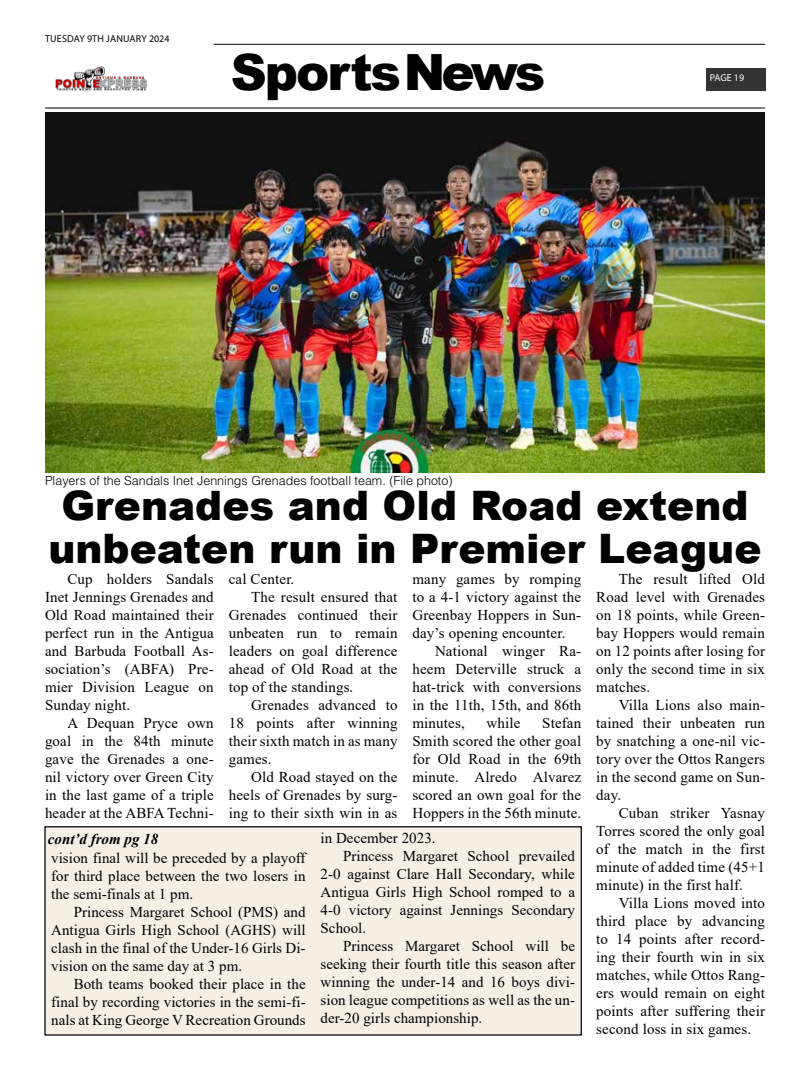
<style>
.page{position:relative;width:810px;height:1080px;background:#fff}
.page>*{position:absolute;margin:0;border:0;box-sizing:border-box;transform-origin:0 0}
.t1{font:900 50px "Arial";letter-spacing:-.04em;color:#000}
.t2{font:900 40.62px/42.5px "Arial";color:#000;text-align:center}
.t3{font:15px/18px "Times New Roman";letter-spacing:.01em;color:#000;text-align:justify}
.t4{font:italic 700 15px "Times New Roman";color:#000}
.t5{font:300 12.5px "Helvetica LT Std";color:#000}
.t6{font:10px "Myriad Pro";letter-spacing:.02em;color:#000}
.t7{font:10px "Myriad Pro";letter-spacing:-.005em;color:#fff}
</style>
<div class="page">
<hr style="left:45px;top:107px;width:720px;height:2px;background:#333">
<hr style="left:214px;top:44px;width:551px;height:1px;background:#333">
<div style="left:706px;top:68px;width:60px;height:23px;background:#333"></div>
<img style="left:55px;top:66px;width:93px;height:25px">
<div style="left:45px;top:827px;width:536px;height:208px;background:#f5efe6"></div>
<div style="left:44px;top:826px;width:538px;height:210px;border:1px solid #000"></div>
<img style="left:45px;top:112px;width:720px;height:360px">
<p class="t6" style="left:45px;top:33px;width:126px">TUESDAY 9TH JANUARY 2024</p>
<h1 class="t1" style="left:231px;top:35px;width:316px">SportsNews</h1>
<p class="t7" style="left:710px;top:72px;width:36px">PAGE 19</p>
<p class="t5" style="left:45px;top:473px;width:409px">Players of the Sandals Inet Jennings Grenades football team. (File photo)</p>
<h2 class="t2" style="left:48px;top:483px;width:715px">Grenades and Old Road extend unbeaten run in Premier League</h2>
<p class="t3" style="left:45px;top:570px;width:170px;text-indent:22px">Cup holders Sandals Inet Jennings Grenades and Old Road maintained their perfect run in the Antigua and Barbuda Football As&shy;sociation’s (ABFA) Pre&shy;mier Division League on Sunday night.</p>
<p class="t3" style="left:45px;top:714px;width:170px;text-indent:22px">A Dequan Pryce own goal in the 84th minute gave the Grenades a one&shy;nil victory over Green City in the last game of a triple header at the ABFA Techni-</p>
<p class="t3" style="left:229px;top:570px;width:67px">cal Center.</p>
<p class="t3" style="left:251px;top:588px;width:148px">The result ensured that</p>
<p class="t3" style="left:229px;top:606px;width:170px">Grenades continued their</p>
<p class="t3" style="left:229px;top:624px;width:170px">unbeaten run to remain</p>
<p class="t3" style="left:229px;top:642px;width:170px">leaders on goal difference</p>
<p class="t3" style="left:229px;top:660px;width:170px">ahead of Old Road at the</p>
<p class="t3" style="left:229px;top:678px;width:126px">top of the standings.</p>
<p class="t3" style="left:251px;top:696px;width:148px">Grenades advanced to</p>
<p class="t3" style="left:229px;top:714px;width:170px">18 points after winning</p>
<p class="t3" style="left:229px;top:732px;width:170px">their sixth match in as many</p>
<p class="t3" style="left:229px;top:750px;width:44px">games.</p>
<p class="t3" style="left:251px;top:768px;width:148px">Old Road stayed on the</p>
<p class="t3" style="left:229px;top:786px;width:170px">heels of Grenades by surg-</p>
<p class="t3" style="left:229px;top:804px;width:170px">ing to their sixth win in as</p>
<p class="t3" style="left:412px;top:570px;width:170px">many games by romping to a 4-1 victory against the Greenbay Hoppers in Sun&shy;day’s opening encounter.</p>
<p class="t3" style="left:412px;top:642px;width:170px;text-indent:22px">National winger Ra&shy;heem Deterville struck a hat-trick with conversions in the 11th, 15th, and 86th minutes,</p>
<p class="t3" style="left:487px;top:714px;width:35px">while</p>
<p class="t3" style="left:412px;top:714px;width:170px;text-indent:130px">Stefan Smith scored the other goal for Old Road in the 69th minute. Alredo Alvarez scored an own goal for the Hoppers in the 56th minute.</p>
<p class="t4" style="left:48px;top:828px;width:112px">cont’d from pg 18</p>
<p class="t3" style="left:51px;top:849px;width:256px">vision final will be preceded by a playoff for third place between the two losers in the semi-finals at 1 pm.</p>
<p class="t3" style="left:51px;top:903px;width:256px;text-indent:22px">Princess Margaret School (PMS) and Antigua Girls High School (AGHS) will clash in the final of the Under-16 Girls Di&shy;vision on the same day at 3 pm.</p>
<p class="t3" style="left:51px;top:975px;width:256px;text-indent:22px">Both teams booked their place in the final by recording victories in the semi-fi&shy;nals at King George V Recreation Grounds</p>
<p class="t3" style="left:321px;top:829px;width:117px">in December 2023.</p>
<p class="t3" style="left:343px;top:847px;width:233px">Princess Margaret School prevailed</p>
<p class="t3" style="left:321px;top:865px;width:256px">2-0 against Clare Hall Secondary, while</p>
<p class="t3" style="left:321px;top:883px;width:256px">Antigua Girls High School romped to a</p>
<p class="t3" style="left:321px;top:901px;width:256px">4-0 victory against Jennings Secondary</p>
<p class="t3" style="left:321px;top:919px;width:47px">School.</p>
<p class="t3" style="left:343px;top:937px;width:233px">Princess Margaret School will be</p>
<p class="t3" style="left:321px;top:955px;width:256px">seeking their fourth title this season after</p>
<p class="t3" style="left:321px;top:973px;width:256px">winning the under-14 and 16 boys divi-</p>
<p class="t3" style="left:321px;top:991px;width:256px">sion league competitions as well as the un-</p>
<p class="t3" style="left:321px;top:1009px;width:163px">der-20 girls championship.</p>
<p class="t3" style="left:596px;top:570px;width:170px;text-indent:22px">The result lifted Old Road level with Grenades on 18 points, while Green&shy;bay Hoppers would remain on 12 points after losing for only the second time in six matches.</p>
<p class="t3" style="left:596px;top:696px;width:170px;text-indent:22px">Villa Lions also main&shy;tained their unbeaten run by snatching a one-nil vic&shy;tory over the Ottos Rangers in the second game on Sun&shy;day.</p>
<p class="t3" style="left:596px;top:804px;width:170px;text-indent:22px">Cuban striker Yasnay Torres scored the only goal of the match in the first minute of added time (45+1 minute) in the first half.</p>
<p class="t3" style="left:596px;top:894px;width:170px;text-indent:22px">Villa Lions moved into third place by advancing to 14 points after record&shy;ing their fourth win in six matches, while Ottos Rang&shy;ers would remain on eight points after suffering their second loss in six games.</p>
</div>
